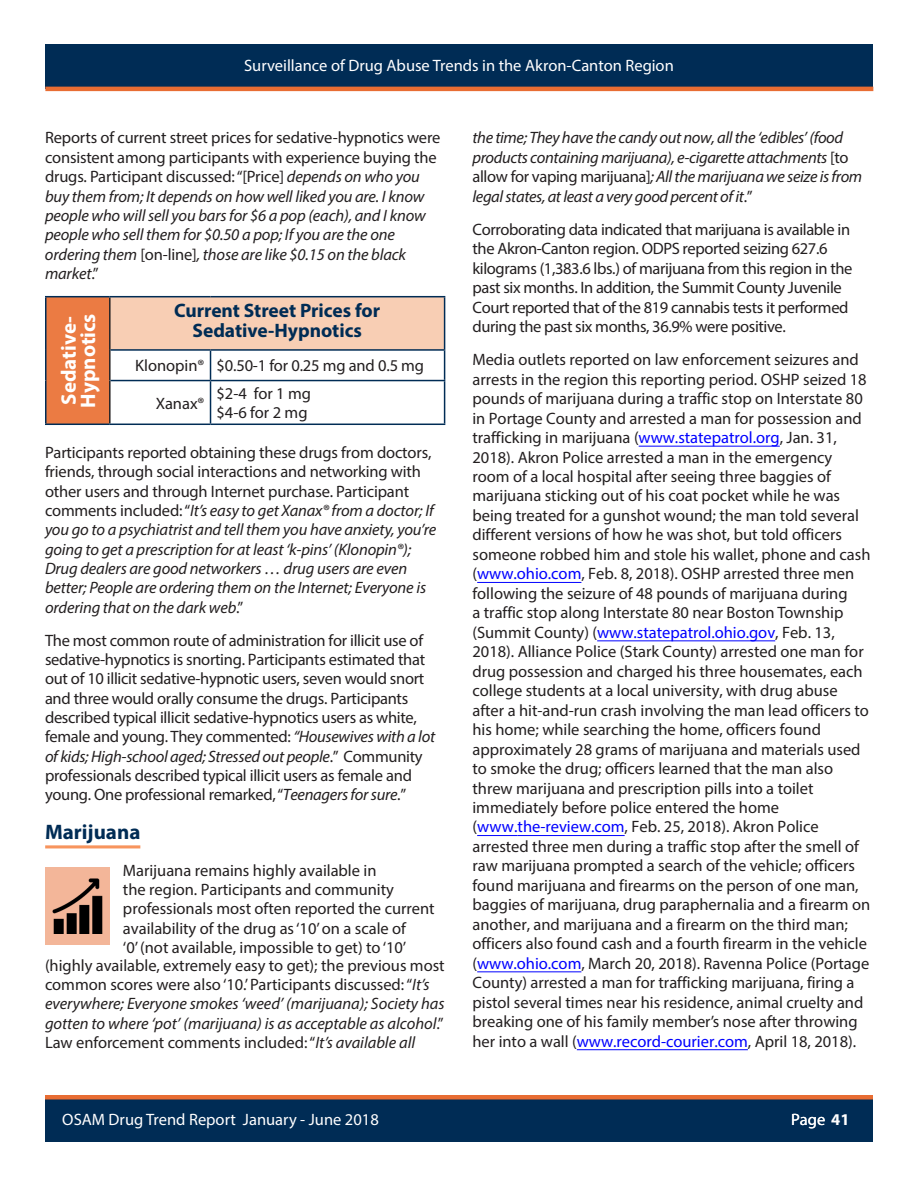
<style>
.page{position:relative;width:918px;height:1188px;background:#fff}
.page>*{position:absolute;margin:0;border:0;box-sizing:border-box;transform-origin:0 0}
.Paragraph_Body_Text{font:700 21px/19.4px "Myriad Pro";color:#fff}
.Subhead_with_rule_Ak{font:700 21px "Myriad Pro";color:#002c55}
.Paragraph_Body_Text-2{font:700 19.5px/19.4px "Myriad Pro";color:#002c55;text-align:center}
.Paragraph_Body_Text-3{font:16.5px/19.5px "Myriad Pro";color:#231f20}
.Paragraph_Body_Text-4{font:italic 16.5px/19.4px "Myriad Pro";letter-spacing:-.025em;color:#231f20}
.Subhead_with_rule_Ak-2{font:16.5px/19.4px "Myriad Pro";letter-spacing:-.02em;color:#231f20}
.Subhead_with_rule_Ak-3{font:italic 16.5px/19.4px "Myriad Pro";letter-spacing:-.01em;color:#231f20}
.Paragraph_Body_Text-5{font:16.5px/19.5px "Myriad Pro";letter-spacing:-.025em;color:#231f20}
.t1{font:16.5px "Myriad Pro";color:#fff}
.s1{font-style:normal}
.s2{font-style:italic}
.s3{color:#00f}
.s4{font-weight:700}
</style>
<div class="page">
<div style="left:46px;top:297px;width:63px;height:127px;background:#eb7b43"></div>
<div style="left:45px;top:44px;width:828px;height:45px;background:#002c55"></div>
<hr style="left:45px;top:87px;width:828px;height:4px;background:#e86d33">
<div style="left:45px;top:1097px;width:828px;height:45px;background:#002c55"></div>
<div style="left:45px;top:1095px;width:828px;height:5px;background:#e86d33"></div>
<div style="left:110px;top:297px;width:335px;height:53px;background:#f8ceb4"></div>
<hr style="left:109px;top:297px;width:2px;height:53px;background:#231f20">
<hr style="left:109px;top:350px;width:2px;height:31px;background:#231f20">
<hr style="left:109px;top:381px;width:2px;height:43px;background:#231f20">
<hr style="left:45px;top:296px;width:65px;height:1px;background:#002c55">
<hr style="left:45px;top:297px;width:1px;height:53px;background:#002c55">
<hr style="left:45px;top:350px;width:1px;height:31px;background:#002c55">
<hr style="left:45px;top:381px;width:1px;height:43px;background:#002c55">
<hr style="left:45px;top:424px;width:65px;height:1px;background:#002c55">
<hr style="left:110px;top:296px;width:101px;height:1px;background:#002c55">
<hr style="left:211px;top:296px;width:234px;height:1px;background:#002c55">
<hr style="left:444px;top:297px;width:1px;height:52px;background:#002c55">
<hr style="left:111px;top:349px;width:100px;height:2px;background:#002c55">
<hr style="left:211px;top:349px;width:234px;height:2px;background:#002c55">
<svg style="left:210px;top:351px;width:1px;height:29px"></svg>
<svg style="left:444px;top:351px;width:1px;height:29px"></svg>
<hr style="left:111px;top:380px;width:100px;height:1px;background:#002c55">
<hr style="left:211px;top:380px;width:234px;height:1px;background:#002c55">
<hr style="left:210px;top:381px;width:1px;height:43px;background:#002c55">
<hr style="left:444px;top:381px;width:1px;height:43px;background:#002c55">
<hr style="left:110px;top:424px;width:101px;height:1px;background:#002c55">
<hr style="left:211px;top:424px;width:234px;height:1px;background:#002c55">
<div style="left:45px;top:867px;width:65px;height:78px;background:#f3b699"></div>
<img style="left:52px;top:879px;width:51px;height:54px">
<hr style="left:45px;top:846px;width:95px;height:2px;background:#f7945d">
<hr style="left:639px;top:446px;width:141px;height:1px;background:#00f">
<hr style="left:477px;top:582px;width:104px;height:1px;background:#00f">
<hr style="left:597px;top:640px;width:178px;height:1px;background:#00f">
<hr style="left:477px;top:835px;width:41px;height:1px;background:#00f">
<hr style="left:518px;top:835px;width:107px;height:1px;background:#00f">
<hr style="left:477px;top:971px;width:104px;height:1px;background:#00f">
<hr style="left:577px;top:1049px;width:171px;height:1px;background:#00f">
<p class="t1" style="left:244px;top:55px;width:431px">Surveillance of Drug Abuse Trends in the Akron-Canton Region</p>
<p class="Paragraph_Body_Text-4" style="left:45px;top:128px;width:397px"><span class="s1">Reports of current street prices for sedative-hypnotics were consistent among participants with experience buying the drugs. Participant discussed:“[Price]</span> depends on who you buy them from; It depends on how well liked you are. I know people who will sell you bars for $6 a pop (each), and I know people who sell them for $0.50 a pop; If you are the one ordering them <span class="s1">[on-line]</span>, those are like $0.15 on the black market<span class="s1">.”</span></p>
<p class="Paragraph_Body_Text" style="left:59px;top:408px;width:96px;rotate:-90deg">Sedative-<br>Hypnotics</p>
<p class="Paragraph_Body_Text-2" style="left:174px;top:300px;width:207px">Current Street Prices for<br>Sedative-Hypnotics</p>
<p class="Paragraph_Body_Text-3" style="left:135px;top:356px;width:71px">Klonopin®</p>
<p class="Paragraph_Body_Text-3" style="left:217px;top:356px;width:209px">$0.50-1 for 0.25 mg and 0.5 mg</p>
<p class="Paragraph_Body_Text-3" style="left:156px;top:393px;width:50px">Xanax®</p>
<p class="Paragraph_Body_Text-3" style="left:217px;top:383px;width:96px">$2-4 for 1 mg $4-6 for 2 mg</p>
<p class="Subhead_with_rule_Ak-3" style="left:45px;top:443px;width:393px"><span class="s1">Participants reported obtaining these drugs from doctors, friends, through social interactions and networking with other users and through Internet purchase. Participant comments included: “</span>It’s easy to get Xanax® from a doctor; If you go to a psychiatrist and tell them you have anxiety, you’re going to get a prescription for at least ‘k-pins’ (Klonopin®); Drug dealers are good networkers … drug users are even better; People are ordering them on the Internet; Everyone is ordering that on the dark web<span class="s1">.”</span></p>
<p class="Subhead_with_rule_Ak-2" style="left:45px;top:630px;width:392px">The most common route of administration for illicit use of sedative-hypnotics is snorting. Participants estimated that out of 10 illicit sedative-hypnotic users, seven would snort and three would orally consume the drugs. Participants described typical illicit sedative-hypnotics users as white, female and young. They commented: <span class="s2">“Housewives with a lot of kids; High-school aged; Stressed out people</span>.” Community professionals described typical illicit users as female and young. One professional remarked, “<span class="s2">Teenagers for sure</span>.”</p>
<p class="Subhead_with_rule_Ak" style="left:45px;top:818px;width:97px">Marijuana</p>
<p class="Paragraph_Body_Text-3" style="left:123px;top:860px;width:313px">Marijuana remains highly available in<br>the region. Participants and community professionals most often reported the current availability of the drug as‘10’on a scale of ‘0’(not available, impossible to get) to ‘10’</p>
<p class="Paragraph_Body_Text-3" style="left:45px;top:955px;width:401px">(highly available, extremely easy to get); the previous most common scores were also ‘10.’ Participants discussed: “<span class="s2">It’s everywhere; Everyone smokes ‘weed’ (marijuana); Society has gotten to where ‘pot’ (marijuana) is as acceptable as alcohol</span>.” Law enforcement comments included: “<span class="s2">It’s available all</span></p>
<p class="Paragraph_Body_Text-4" style="left:472px;top:128px;width:391px">the time; They have the candy out now, all the ‘edibles’ (food products containing marijuana), e-cigarette attachments <span class="s1">[to allow for vaping marijuana]</span>; All the marijuana we seize is from legal states, at least a very good percent of it<span class="s1">.”</span></p>
<p class="Paragraph_Body_Text-5" style="left:472px;top:219px;width:382px">Corroborating data indicated that marijuana is available in the Akron-Canton region. ODPS reported seizing 627.6 kilograms (1,383.6 lbs.) of marijuana from this region in the past six months. In addition, the Summit County Juvenile Court reported that of the 819 cannabis tests it performed during the past six months, 36.9% were positive.</p>
<p class="Paragraph_Body_Text-3" style="left:472px;top:350px;width:400px">Media outlets reported on law enforcement seizures and arrests in the region this reporting period. OSHP seized 18 pounds of marijuana during a traffic stop on Interstate 80 in Portage County and arrested a man for possession and trafficking in marijuana (<span class="s3">www.statepatrol.org</span>, Jan. 31, 2018). Akron Police arrested a man in the emergency room of a local hospital after seeing three baggies of marijuana sticking out of his coat pocket while he was being treated for a gunshot wound; the man told several different versions of how he was shot, but told officers someone robbed him and stole his wallet, phone and cash (<span class="s3">www.ohio.com</span>, Feb. 8, 2018). OSHP arrested three men following the seizure of 48 pounds of marijuana during<br>a traffic stop along Interstate 80 near Boston Township (Summit County) (<span class="s3">www.statepatrol.ohio.gov</span>, Feb. 13, 2018). Alliance Police (Stark County) arrested one man for drug possession and charged his three housemates, each college students at a local university, with drug abuse after a hit-and-run crash involving the man lead officers to his home; while searching the home, officers found approximately 28 grams of marijuana and materials used to smoke the drug; officers learned that the man also threw marijuana and prescription pills into a toilet immediately before police entered the home (<span class="s3">www.the-review.com</span>, Feb. 25, 2018). Akron Police arrested three men during a traffic stop after the smell of raw marijuana prompted a search of the vehicle; officers found marijuana and firearms on the person of one man, baggies of marijuana, drug paraphernalia and a firearm on another, and marijuana and a firearm on the third man; officers also found cash and a fourth firearm in the vehicle (<span class="s3">www.ohio.com</span>, March 20, 2018). Ravenna Police (Portage County) arrested a man for trafficking marijuana, firing a pistol several times near his residence, animal cruelty and breaking one of his family member’s nose after throwing her into a wall (<span class="s3">www.record-courier.com</span>, April 18, 2018).</p>
<p class="t1" style="left:239px;top:1108px;width:130px">January-June 2013</p>
<p class="t1" style="left:62px;top:1109px;width:318px">OSAM Drug Trend Report January - June 2018</p>
<p class="t1" style="left:791px;top:1109px;width:60px">Page <span class="s4">41</span></p>
</div>
